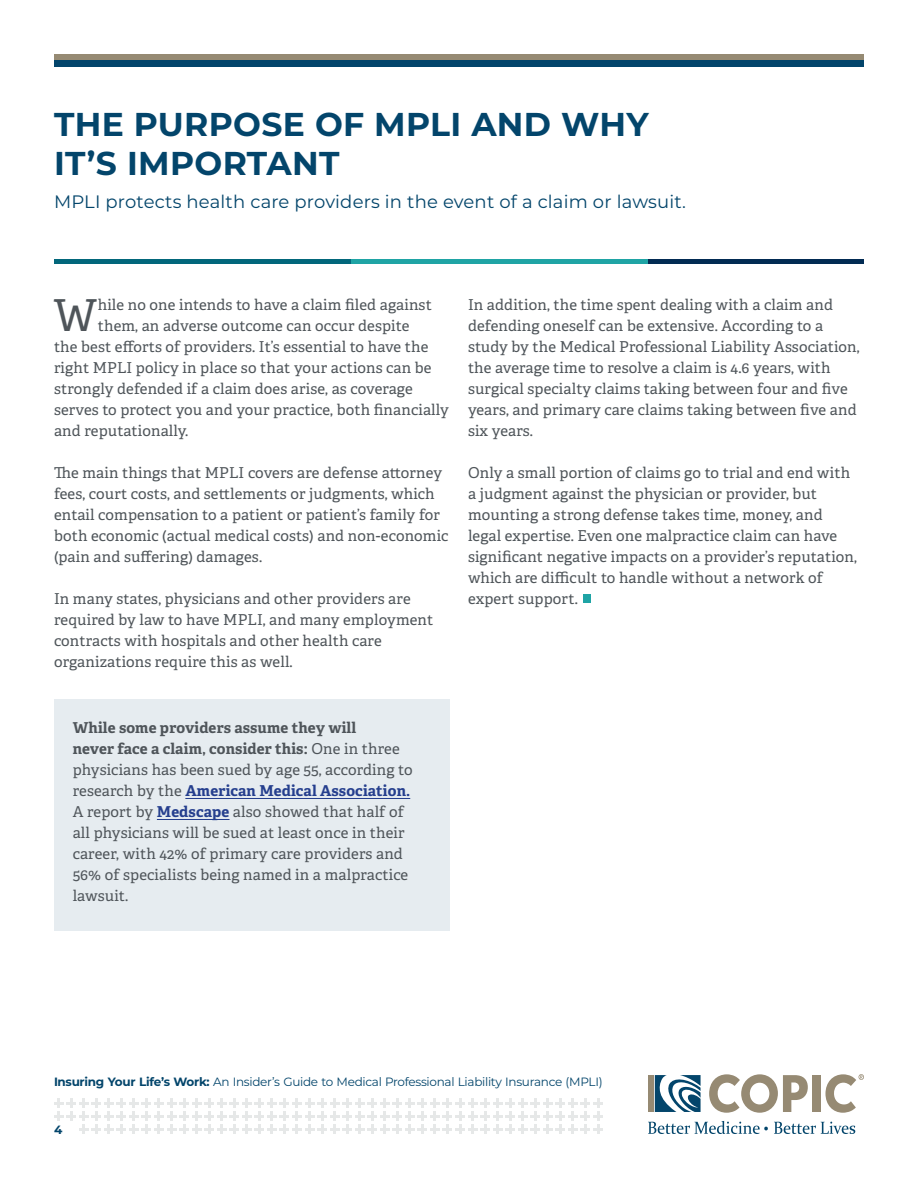
<style>
.page{position:relative;width:918px;height:1188px;background:#fff}
.page>*{position:absolute;margin:0;border:0;box-sizing:border-box;transform-origin:0 0}
.t1{font:43.95px "Adelle";color:#4f555a}
.t2{font:700 33px/39px "Montserrat";letter-spacing:.01em;color:#03456b}
.t3{font:18px "Montserrat";letter-spacing:.01em;color:#03456b}
.t4{font:15px/21px "Adelle";letter-spacing:.01em;color:#4f555a}
.t5{font:12px "Montserrat";letter-spacing:-.025em;color:#03456b}
.t6{font:700 12px "Montserrat";color:#03456b}
.s1{font-weight:700}
.s2{font-weight:700;color:#253f8e}
</style>
<div class="page">
<div style="left:648px;top:1075px;width:6px;height:37px;background:#968a73"></div>
<svg style="left:648px;top:1121px;width:120px;height:13px"></svg>
<svg style="left:774px;top:1122px;width:81px;height:12px"></svg>
<svg style="left:709px;top:1074px;width:99px;height:39px"></svg>
<div style="left:812px;top:1075px;width:8px;height:37px;background:#968a73"></div>
<svg style="left:655px;top:1075px;width:46px;height:37px"></svg>
<svg style="left:825px;top:1074px;width:39px;height:39px"></svg>
<svg style="left:54px;top:1098px;width:549px;height:36px"></svg>
<div style="left:54px;top:54px;width:810px;height:6px;background:#968a73"></div>
<div style="left:54px;top:60px;width:810px;height:7px;background:#03456b"></div>
<div style="left:54px;top:699px;width:396px;height:232px;background:#e6ecf0"></div>
<hr style="left:648px;top:259px;width:216px;height:4px;background:#022b53">
<hr style="left:351px;top:259px;width:297px;height:4px;background:#1fa4a5">
<hr style="left:54px;top:259px;width:297px;height:4px;background:#02677b">
<div style="left:583px;top:594px;width:8px;height:9px;background:#1fa4a5"></div>
<hr style="left:185px;top:798px;width:225px;height:1px;background:#253f8e">
<hr style="left:157px;top:819px;width:73px;height:1px;background:#253f8e">
<p class="t2" style="left:54px;top:103px;width:596px">THE PURPOSE OF MPLI AND WHY<br>IT’S IMPORTANT</p>
<p class="t3" style="left:54px;top:189px;width:634px">MPLI protects health care providers in the event of a claim or lawsuit.</p>
<p class="t1" style="left:54px;top:288px;width:45px">W</p>
<p class="t4" style="left:98px;top:294px;width:336px">hile no one intends to have a claim filed against</p>
<p class="t4" style="left:98px;top:315px;width:313px">them, an adverse outcome can occur despite</p>
<p class="t4" style="left:54px;top:336px;width:376px">the best efforts of providers. It’s essential to have the</p>
<p class="t4" style="left:54px;top:357px;width:379px">right MPLI policy in place so that your actions can be</p>
<p class="t4" style="left:54px;top:378px;width:360px">strongly defended if a claim does arise, as coverage</p>
<p class="t4" style="left:54px;top:399px;width:396px">serves to protect you and your practice, both financially</p>
<p class="t4" style="left:54px;top:420px;width:136px">and reputationally.</p>
<p class="t4" style="left:54px;top:462px;width:396px">The main things that MPLI covers are defense attorney fees, court costs, and settlements or judgments, which entail compensation to a patient or patient’s family for both economic (actual medical costs) and non-economic (pain and suffering) damages.</p>
<p class="t4" style="left:54px;top:588px;width:381px">In many states, physicians and other providers are required by law to have MPLI, and many employment contracts with hospitals and other health care organizations require this as well.</p>
<p class="t4" style="left:468px;top:294px;width:393px">In addition, the time spent dealing with a claim and defending oneself can be extensive. According to a study by the Medical Professional Liability Association, the average time to resolve a claim is 4.6 years, with surgical specialty claims taking between four and five years, and primary care claims taking between five and six years.</p>
<p class="t4" style="left:468px;top:462px;width:390px">Only a small portion of claims go to trial and end with a judgment against the physician or provider, but mounting a strong defense takes time, money, and legal expertise. Even one malpractice claim can have significant negative impacts on a provider’s reputation, which are difficult to handle without a network of expert support.</p>
<p class="t4" style="left:73px;top:717px;width:341px"><span class="s1">While some providers assume they will<br>never face a claim, consider this:</span> One in three physicians has been sued by age 55, according to research by the <span class="s2">American Medical Association.<br></span>A report by <span class="s2">Medscape</span> also showed that half of all physicians will be sued at least once in their career, with 42% of primary care providers and 56% of specialists being named in a malpractice lawsuit.</p>
<p class="t5" style="left:54px;top:1073px;width:550px"><span class="s1">Insuring Your Life’s Work:</span> An Insider’s Guide to Medical Professional Liability Insurance (MPLI)</p>
<p class="t6" style="left:54px;top:1121px;width:10px">4</p>
</div>
